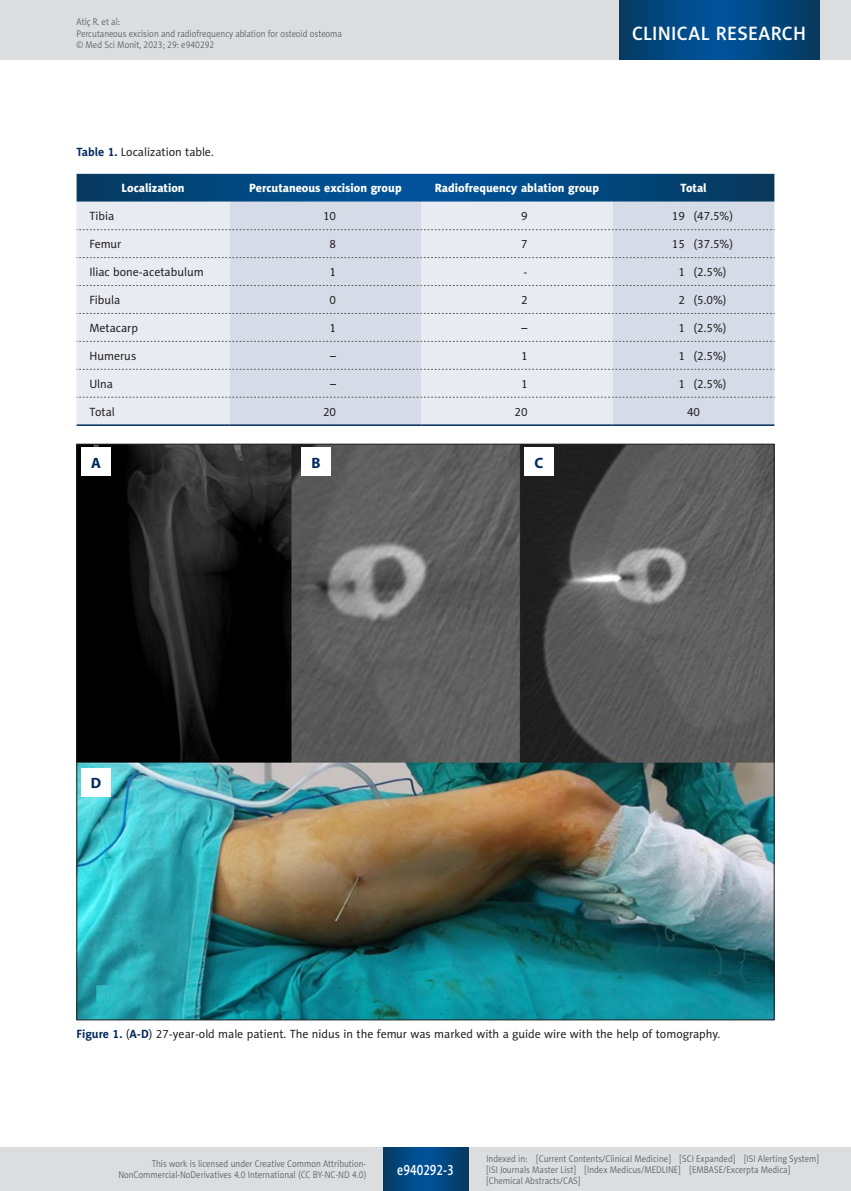
<style>
.page{position:relative;width:851px;height:1191px;background:#fff}
.page>*{position:absolute;margin:0;border:0;box-sizing:border-box;transform-origin:0 0}
.t1{font:19.5px "Naomi Sans EFN Medium";letter-spacing:.015em;color:#fff}
.MSM_e-PAGINA{font:15px "Naomi Sans EFN Medium";color:#fff;scale:.8 1}
.t2{font:700 15px "Myriad Pro";color:#00295c}
.MSM_Tabela_zawartosc{font:12px "Naomi Sans EFN";color:#231f20}
.MSM_Rycina_tytul{font:12px "Naomi Sans EFN";color:#231f20}
.MSM_Tabela_Head{font:12px "Naomi Sans EFN Heavy";color:#fff}
.MSM_Tabela_tytul{font:12px "Naomi Sans EFN";color:#231f20}
.MSM_pagina_zywa{font:9.75px/11.2px "Naomi Sans EFN Light";color:#57585a;scale:.9 1}
.MSM_pagina_sygnatura{font:9.75px "Naomi Sans EFN Light";color:#57585a;scale:.9 1}
.s1{font-weight:700;color:#00295c}
</style>
<div class="page">
<svg style="left:77px;top:174px;width:697px;height:28px;background:#064980"></svg>
<div style="left:77px;top:202px;width:153px;height:222px;background:#e8ebf2"></div>
<svg style="left:230px;top:202px;width:544px;height:222px;background:#dbe1eb"></svg>
<svg style="left:77px;top:229px;width:697px;height:1px"></svg>
<svg style="left:77px;top:257px;width:697px;height:1px"></svg>
<svg style="left:77px;top:285px;width:697px;height:1px"></svg>
<svg style="left:77px;top:313px;width:697px;height:1px"></svg>
<svg style="left:77px;top:341px;width:697px;height:1px"></svg>
<svg style="left:77px;top:369px;width:697px;height:1px"></svg>
<svg style="left:77px;top:397px;width:697px;height:1px"></svg>
<hr style="left:77px;top:424px;width:153px;height:2px;background:#00295c">
<hr style="left:230px;top:424px;width:191px;height:2px;background:#00295c">
<hr style="left:421px;top:424px;width:191px;height:2px;background:#00295c">
<hr style="left:612px;top:424px;width:162px;height:2px;background:#00295c">
<img style="left:79px;top:446px;width:693px;height:572px">
<div style="left:81px;top:448px;width:30px;height:28px;background:#fff"></div>
<div style="left:81px;top:768px;width:30px;height:28px;background:#fff"></div>
<div style="left:301px;top:448px;width:29px;height:28px;background:#fff"></div>
<div style="left:524px;top:448px;width:29px;height:28px;background:#fff"></div>
<div style="left:0;top:1148px;width:850px;height:43px;background:#dcdddf"></div>
<svg style="left:383px;top:1147px;width:85px;height:43px;background:#02477e"></svg>
<div style="left:0;top:0;width:850px;height:60px;background:#dcdddf"></div>
<svg style="left:619px;top:0;width:200px;height:60px;background:#02477e"></svg>
<p class="MSM_pagina_zywa" style="left:77px;top:16px;width:296px">Atiç R. et al:<br>Percutaneous excision and radiofrequency ablation for osteoid osteoma</p>
<p class="MSM_pagina_sygnatura" style="left:77px;top:39px;width:154px">© Med Sci Monit, 2023; 29: e940292</p>
<p class="MSM_Tabela_tytul" style="left:77px;top:145px;width:139px"><span class="s1">Table 1.</span> Localization table.</p>
<h1 class="t1" style="left:632px;top:22px;width:175px">CLINICAL RESEARCH</h1>
<p class="MSM_Tabela_Head" style="left:122px;top:181px;width:64px">Localization</p>
<p class="MSM_Tabela_Head" style="left:249px;top:181px;width:154px">Percutaneous excision group</p>
<p class="MSM_Tabela_Head" style="left:434px;top:181px;width:166px">Radiofrequency ablation group</p>
<p class="MSM_Tabela_Head" style="left:680px;top:181px;width:28px">Total</p>
<p class="MSM_Tabela_zawartosc" style="left:89px;top:209px;width:26px">Tibia</p>
<p class="MSM_Tabela_zawartosc" style="left:323px;top:209px;width:15px">10</p>
<p class="MSM_Tabela_zawartosc" style="left:521px;top:209px;width:8px">9</p>
<p class="MSM_Tabela_zawartosc" style="left:672px;top:209px;width:63px">19 (47.5%)</p>
<p class="MSM_Tabela_zawartosc" style="left:89px;top:237px;width:33px">Femur</p>
<p class="MSM_Tabela_zawartosc" style="left:329px;top:237px;width:8px">8</p>
<p class="MSM_Tabela_zawartosc" style="left:521px;top:237px;width:8px">7</p>
<p class="MSM_Tabela_zawartosc" style="left:672px;top:237px;width:63px">15 (37.5%)</p>
<p class="MSM_Tabela_zawartosc" style="left:89px;top:265px;width:116px">Iliac bone-acetabulum</p>
<p class="MSM_Tabela_zawartosc" style="left:329px;top:265px;width:8px">1</p>
<p class="MSM_Tabela_zawartosc" style="left:523px;top:265px;width:5px">-</p>
<p class="MSM_Tabela_zawartosc" style="left:678px;top:265px;width:50px">1 (2.5%)</p>
<p class="MSM_Tabela_zawartosc" style="left:89px;top:293px;width:32px">Fibula</p>
<p class="MSM_Tabela_zawartosc" style="left:329px;top:293px;width:8px">0</p>
<p class="MSM_Tabela_zawartosc" style="left:521px;top:293px;width:8px">2</p>
<p class="MSM_Tabela_zawartosc" style="left:678px;top:293px;width:50px">2 (5.0%)</p>
<p class="MSM_Tabela_zawartosc" style="left:89px;top:321px;width:50px">Metacarp</p>
<p class="MSM_Tabela_zawartosc" style="left:329px;top:321px;width:8px">1</p>
<p class="MSM_Tabela_zawartosc" style="left:521px;top:321px;width:7px">–</p>
<p class="MSM_Tabela_zawartosc" style="left:678px;top:321px;width:50px">1 (2.5%)</p>
<p class="MSM_Tabela_zawartosc" style="left:89px;top:349px;width:48px">Humerus</p>
<p class="MSM_Tabela_zawartosc" style="left:330px;top:349px;width:7px">–</p>
<p class="MSM_Tabela_zawartosc" style="left:521px;top:349px;width:8px">1</p>
<p class="MSM_Tabela_zawartosc" style="left:678px;top:349px;width:50px">1 (2.5%)</p>
<p class="MSM_Tabela_zawartosc" style="left:89px;top:377px;width:25px">Ulna</p>
<p class="MSM_Tabela_zawartosc" style="left:330px;top:377px;width:7px">–</p>
<p class="MSM_Tabela_zawartosc" style="left:521px;top:377px;width:8px">1</p>
<p class="MSM_Tabela_zawartosc" style="left:678px;top:377px;width:50px">1 (2.5%)</p>
<p class="MSM_Tabela_zawartosc" style="left:89px;top:404px;width:27px">Total</p>
<p class="MSM_Tabela_zawartosc" style="left:323px;top:404px;width:15px">20</p>
<p class="MSM_Tabela_zawartosc" style="left:514px;top:404px;width:15px">20</p>
<p class="MSM_Tabela_zawartosc" style="left:687px;top:404px;width:15px">40</p>
<p class="t2" style="left:91px;top:453px;width:11px">A</p>
<p class="t2" style="left:91px;top:773px;width:12px">D</p>
<p class="t2" style="left:311px;top:453px;width:11px">B</p>
<p class="t2" style="left:534px;top:453px;width:10px">C</p>
<p class="MSM_Rycina_tytul" style="left:77px;top:1027px;width:645px"><span class="s1">Figure 1.</span> (<span class="s1">A-D</span>) 27-year-old male patient. The nidus in the femur was marked with a guide wire with the help of tomography.</p>
<p class="MSM_pagina_zywa" style="left:118px;top:1158px;width:277px;text-align:right">This work is licensed under Creative Common Attribution-<br>NonCommercial-NoDerivatives 4.0 International (CC BY-NC-ND 4.0)</p>
<p class="MSM_e-PAGINA" style="left:397px;top:1160px;width:72px">e940292-3</p>
<p class="MSM_pagina_zywa" style="left:486px;top:1152px;width:371px">Indexed in: [Current Contents/Clinical Medicine] [SCI Expanded] [ISI Alerting System] [ISI Journals Master List] [Index Medicus/MEDLINE] [EMBASE/Excerpta Medica] [Chemical Abstracts/CAS]</p>
</div>
